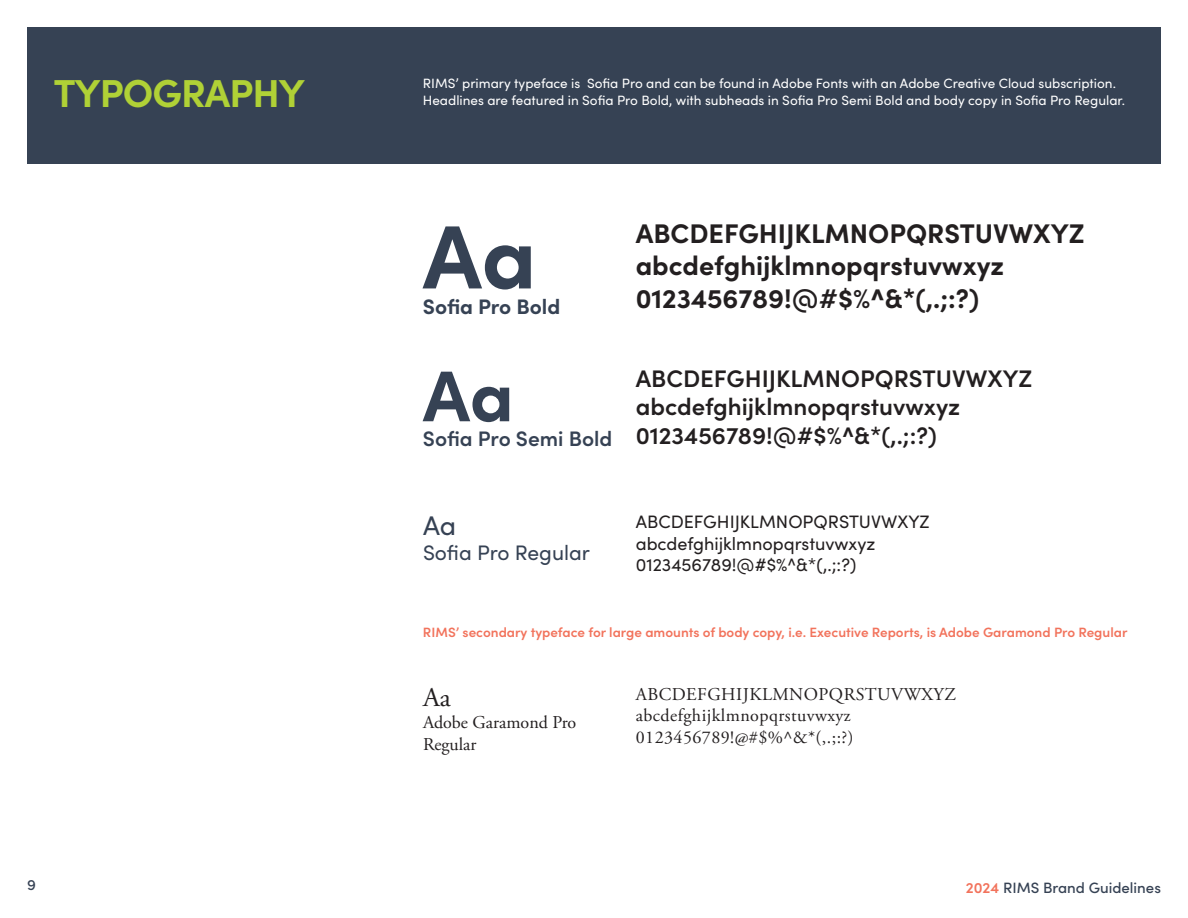
<style>
.page{position:relative;width:1188px;height:918px;background:#fff}
.page>*{position:absolute;margin:0;border:0;box-sizing:border-box;transform-origin:0 0}
.t1{font:700 90px "Sofia Pro";color:#364254}
.t2{font:700 72px "Sofia Pro";color:#364254}
.t3{font:700 39px "Sofia Pro";letter-spacing:-.025em;color:#b0d136}
.t4{font:700 27px "Sofia Pro";color:#231f20}
.t5{font:27px "Sofia Pro";color:#364254}
.t6{font:27px "Adobe Garamond Pro";color:#231f20}
.t7{font:600 24px "Sofia Pro";color:#231f20}
.t8{font:600 21px "Sofia Pro";color:#364254}
.t9{font:21px "Sofia Pro";color:#364254}
.t10{font:700 21px "Sofia Pro";color:#364254}
.t11{font:18px "Sofia Pro";color:#231f20}
.t12{font:18px "Adobe Garamond Pro";letter-spacing:.025em;color:#231f20}
.t13{font:18px/21.6px "Adobe Garamond Pro";color:#231f20}
.t14{font:500 15px "Sofia Pro";color:#364254}
.t15{font:13.5px/16.5px "Sofia Pro";color:#fff}
.t16{font:600 13.5px "Sofia Pro";color:#f2735c}
.s1{font-weight:600;color:#f2735c}
</style>
<div class="page">
<div style="left:27px;top:27px;width:1134px;height:136px;background:#364254"></div>
<p class="t3" style="left:54px;top:63px;width:253px">TYPOGRAPHY</p>
<p class="t15" style="left:423px;top:75px;width:704px">RIMS’ primary typeface is Sofia Pro and can be found in Adobe Fonts with an Adobe Creative Cloud subscription.<br>Headlines are featured in Sofia Pro Bold, with subheads in Sofia Pro Semi Bold and body copy in Sofia Pro Regular.</p>
<p class="t1" style="left:423px;top:188px;width:115px">Aa</p>
<p class="t10" style="left:423px;top:290px;width:139px">Sofia Pro Bold</p>
<p class="t2" style="left:423px;top:341px;width:93px">Aa</p>
<p class="t8" style="left:423px;top:423px;width:191px">Sofia Pro Semi Bold</p>
<p class="t4" style="left:636px;top:213px;width:451px">ABCDEFGHIJKLMNOPQRSTUVWXYZ</p>
<p class="t4" style="left:636px;top:245px;width:370px">abcdefghijklmnopqrstuvwxyz</p>
<p class="t4" style="left:636px;top:278px;width:345px">0123456789!@#$%^&amp;*(,.;:?)</p>
<p class="t7" style="left:636px;top:360px;width:398px">ABCDEFGHIJKLMNOPQRSTUVWXYZ</p>
<p class="t7" style="left:636px;top:389px;width:326px">abcdefghijklmnopqrstuvwxyz</p>
<p class="t7" style="left:636px;top:418px;width:303px">0123456789!@#$%^&amp;*(,.;:?)</p>
<p class="t5" style="left:423px;top:505px;width:35px">Aa</p>
<p class="t9" style="left:423px;top:537px;width:169px">Sofia Pro Regular</p>
<p class="t11" style="left:636px;top:509px;width:295px">ABCDEFGHIJKLMNOPQRSTUVWXYZ</p>
<p class="t11" style="left:636px;top:530px;width:241px">abcdefghijklmnopqrstuvwxyz</p>
<p class="t11" style="left:636px;top:552px;width:222px">0123456789!@#$%^&amp;*(,.;:?)</p>
<p class="t16" style="left:423px;top:622px;width:706px">RIMS’ secondary typeface for large amounts of body copy, i.e. Executive Reports, is Adobe Garamond Pro Regular</p>
<p class="t6" style="left:423px;top:682px;width:29px">Aa</p>
<p class="t13" style="left:423px;top:712px;width:155px">Adobe Garamond Pro<br>Regular</p>
<p class="t12" style="left:636px;top:683px;width:322px">ABCDEFGHIJKLMNOPQRSTUVWXYZ</p>
<p class="t12" style="left:636px;top:705px;width:216px">abcdefghijklmnopqrstuvwxyz</p>
<p class="t12" style="left:636px;top:726px;width:219px">0123456789!@#$%^&amp;*(,.;:?)</p>
<p class="t14" style="left:27px;top:874px;width:10px">9</p>
<p class="t14" style="left:966px;top:876px;width:197px"><span class="s1">2024</span> RIMS Brand Guidelines</p>
</div>
